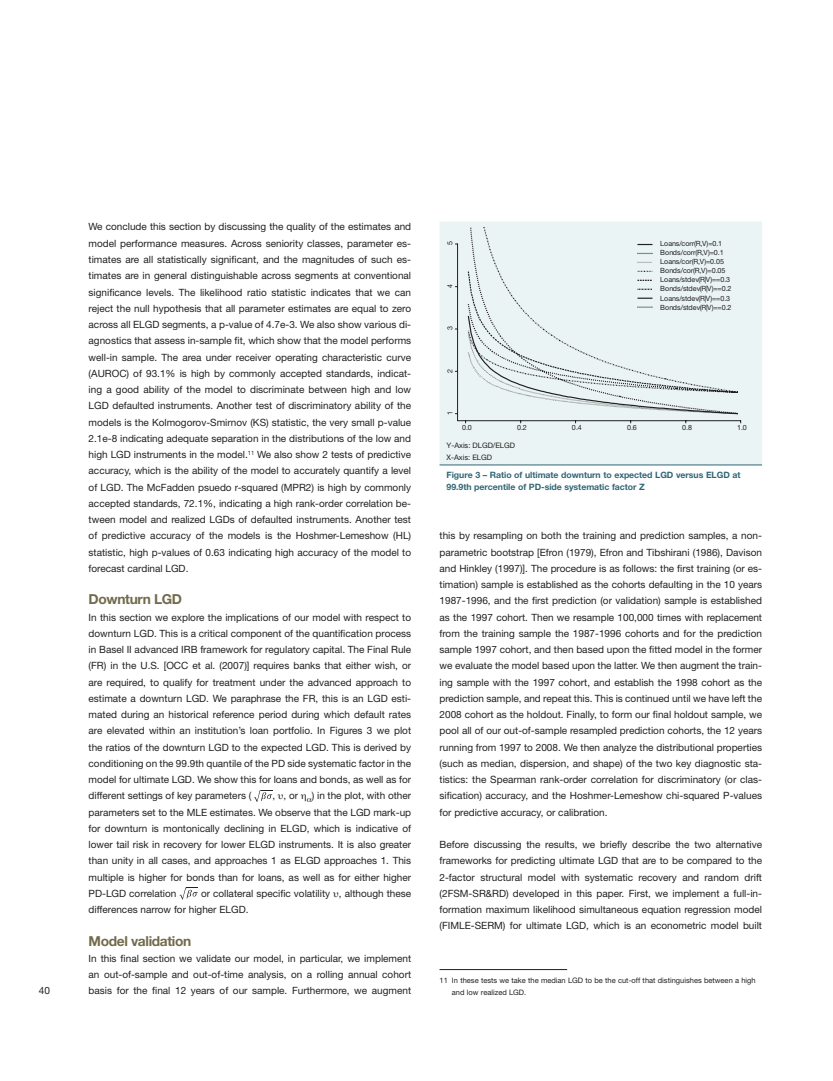
<style>
.page{position:relative;width:833px;height:1081px;background:#fff}
.page>*{position:absolute;margin:0;border:0;box-sizing:border-box;transform-origin:0 0}
.t1{font:700 13.75px "Helvetica Neue LT Std";letter-spacing:-.025em;color:#716a4c}
.t2{font:10px/16.2px "Helvetica Neue LT Std";color:#231f20;text-align:justify}
.t3{font:700 8.75px/11.2px "Helvetica Neue LT Std";letter-spacing:-.005em;color:#326675}
.t4{font:7.5px/11.2px "Helvetica Neue LT Std";color:#231f20}
.t5{font:7.12px/9px "Helvetica Neue LT Std";letter-spacing:.005em;color:#231f20}
</style>
<div class="page">
<svg style="left:254px;top:790px;width:18px;height:12px"></svg>
<svg style="left:179px;top:887px;width:19px;height:12px"></svg>
<div style="left:439px;top:221px;width:323px;height:244px;background:#eaf4f4"></div>
<hr style="left:439px;top:465px;width:323px;height:1px;background:#326675">
<hr style="left:457px;top:420px;width:283px;height:1px;background:#231f20">
<hr style="left:457px;top:244px;width:1px;height:177px;background:#231f20">
<svg style="left:467px;top:227px;width:272px;height:188px;background:#e3eded"></svg>
<hr style="left:439px;top:969px;width:128px;height:1px;background:#231f20">
<p class="t2" style="left:39px;top:982px;width:13px">40</p>
<p class="t2" style="left:89px;top:219px;width:324px">We conclude this section by discussing the quality of the estimates and model performance measures. Across seniority classes, parameter es&shy;timates are all statistically significant, and the magnitudes of such es&shy;timates are in general distinguishable across segments at conventional significance levels. The likelihood ratio statistic indicates that we can reject the null hypothesis that all parameter estimates are equal to zero across all ELGD segments, a p-value of 4.7e-3. We also show various di&shy;agnostics that assess in-sample fit, which show that the model performs well-in sample. The area under receiver operating characteristic curve (AUROC) of 93.1% is high by commonly accepted standards, indicat&shy;ing a good ability of the model to discriminate between high and low LGD defaulted instruments. Another test of discriminatory ability of the models is the Kolmogorov-Smirnov (KS) statistic, the very small p-value 2.1e-8 indicating adequate separation in the distributions of the low and high LGD instruments in the model.<sup>11</sup> We also show 2 tests of predictive accuracy, which is the ability of the model to accurately quantify a level of LGD. The McFadden psuedo r-squared (MPR2) is high by commonly accepted standards, 72.1%, indicating a high rank-order correlation be&shy;tween model and realized LGDs of defaulted instruments. Another test of predictive accuracy of the models is the Hoshmer-Lemeshow (HL) statistic, high p-values of 0.63 indicating high accuracy of the model to forecast cardinal LGD.</p>
<p class="t1" style="left:89px;top:591px;width:95px">Downturn LGD</p>
<p class="t2" style="left:89px;top:609px;width:324px">In this section we explore the implications of our model with respect to downturn LGD. This is a critical component of the quantification process in Basel II advanced IRB framework for regulatory capital. The Final Rule (FR) in the U.S. [OCC et al. (2007)] requires banks that either wish, or are required, to qualify for treatment under the advanced approach to estimate a downturn LGD. We paraphrase the FR, this is an LGD esti&shy;mated during an historical reference period during which default rates are elevated within an institution’s loan portfolio. In Figures 3 we plot the ratios of the downturn LGD to the expected LGD. This is derived by conditioning on the 99.9th quantile of the PD side systematic factor in the model for ultimate LGD. We show this for loans and bonds, as well as for different settings of key parameters (</p>
<p class="t2" style="left:89px;top:787px;width:324px;text-indent:223px">) in the plot, with other parameters set to the MLE estimates. We observe that the LGD mark-up for downturn is montonically declining in ELGD, which is indicative of lower tail risk in recovery for lower ELGD instruments. It is also greater than unity in all cases, and approaches 1 as ELGD approaches 1. This multiple is higher for bonds than for loans, as well as for either higher PD-LGD correlation</p>
<p class="t2" style="left:272px;top:787px;width:27px">, , or</p>
<p class="t2" style="left:89px;top:885px;width:324px;text-indent:112px">or collateral specific volatility , although these differences narrow for higher ELGD.</p>
<p class="t1" style="left:89px;top:932px;width:104px">Model validation</p>
<p class="t2" style="left:89px;top:950px;width:324px">In this final section we validate our model, in particular, we implement an out-of-sample and out-of-time analysis, on a rolling annual cohort basis for the final 12 years of our sample. Furthermore, we augment</p>
<p class="t5" style="left:445px;top:245px;width:5px;rotate:-90deg">5</p>
<p class="t5" style="left:660px;top:239px;width:73px">Loans/corr(R,V)=0.1<br>Bonds/corr(R,V)=0.1<br>Loans/cor(R,V)=0.05<br>Bonds/cor(R,V)=0.05<br>Loans/stdev(R|V)==0.3<br>Bonds/stdev(R|V)==0.2<br>Loans/stdev(R|V)==0.3<br>Bonds/stdev(R|V)==0.2</p>
<p class="t5" style="left:445px;top:288px;width:5px;rotate:-90deg">4</p>
<p class="t5" style="left:445px;top:330px;width:5px;rotate:-90deg">3</p>
<p class="t5" style="left:445px;top:372px;width:5px;rotate:-90deg">2</p>
<p class="t5" style="left:445px;top:415px;width:5px;rotate:-90deg">1</p>
<p class="t5" style="left:462px;top:423px;width:11px">0.0</p>
<p class="t5" style="left:517px;top:423px;width:11px">0.2</p>
<p class="t5" style="left:572px;top:423px;width:11px">0.4</p>
<p class="t5" style="left:627px;top:423px;width:11px">0.6</p>
<p class="t5" style="left:682px;top:423px;width:11px">0.8</p>
<p class="t5" style="left:737px;top:423px;width:11px">1.0</p>
<p class="t4" style="left:446px;top:440px;width:70px">Y-Axis: DLGD/ELGD<br>X-Axis: ELGD</p>
<p class="t3" style="left:446px;top:469px;width:295px">Figure 3 – Ratio of ultimate downturn to expected LGD versus ELGD at<br>99.9th percentile of PD-side systematic factor Z</p>
<p class="t2" style="left:439px;top:527px;width:324px">this by resampling on both the training and prediction samples, a non&shy;parametric bootstrap [Efron (1979), Efron and Tibshirani (1986), Davison and Hinkley (1997)]. The procedure is as follows: the first training (or es&shy;timation) sample is established as the cohorts defaulting in the 10 years 1987-1996, and the first prediction (or validation) sample is established as the 1997 cohort. Then we resample 100,000 times with replacement from the training sample the 1987-1996 cohorts and for the prediction sample 1997 cohort, and then based upon the fitted model in the former we evaluate the model based upon the latter. We then augment the train&shy;ing sample with the 1997 cohort, and establish the 1998 cohort as the prediction sample, and repeat this. This is continued until we have left the 2008 cohort as the holdout. Finally, to form our final holdout sample, we pool all of our out-of-sample resampled prediction cohorts, the 12 years running from 1997 to 2008. We then analyze the distributional properties (such as median, dispersion, and shape) of the two key diagnostic sta&shy;tistics: the Spearman rank-order correlation for discriminatory (or clas&shy;sification) accuracy, and the Hoshmer-Lemeshow chi-squared P-values for predictive accuracy, or calibration.</p>
<p class="t2" style="left:439px;top:836px;width:324px">Before discussing the results, we briefly describe the two alternative frameworks for predicting ultimate LGD that are to be compared to the 2-factor structural model with systematic recovery and random drift (2FSM-SR&amp;RD) developed in this paper. First, we implement a full-in&shy;formation maximum likelihood simultaneous equation regression model (FIMLE-SERM) for ultimate LGD, which is an econometric model built</p>
<p class="t4" style="left:452px;top:975px;width:305px;text-indent:-12px">11 In these tests we take the median LGD to be the cut-off that distinguishes between a high and low realized LGD.</p>
</div>
